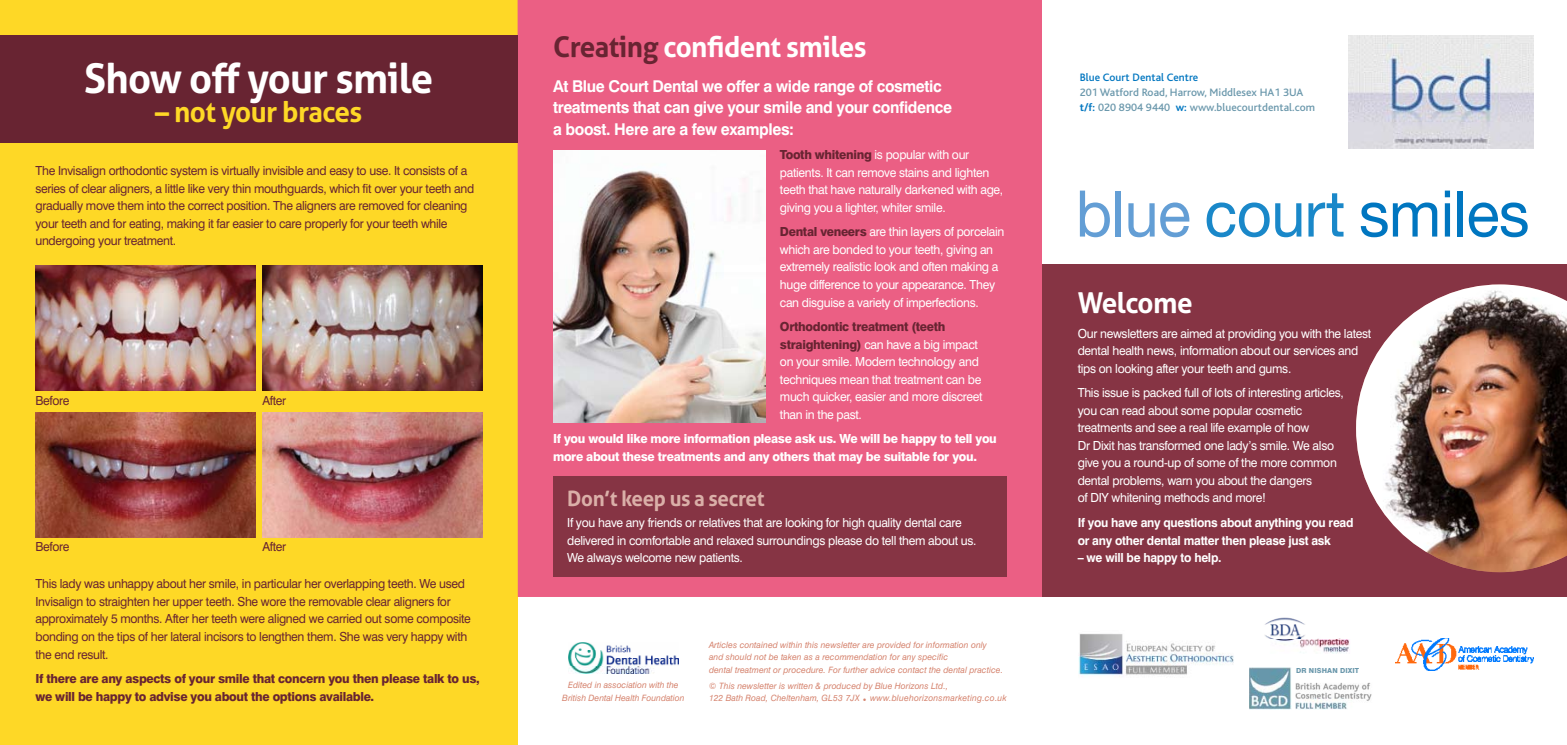
<style>
.page{position:relative;width:1567px;height:745px;background:#fff}
.page>*{position:absolute;margin:0;border:0;box-sizing:border-box;transform-origin:0 0}
.t1{font:64.38px "Helvetica Neue";letter-spacing:-.01em;color:#0076c0;scale:.95 1}
.t2{font:700 41.12px "Aller";letter-spacing:-.02em;color:#fff}
.t3{font:700 28.62px "Aller";letter-spacing:-.02em;color:#fff}
.t4{font:700 28.62px "Aller";letter-spacing:-.02em;color:#fed826}
.t5{font:700 21.12px "Aller";letter-spacing:-.02em;color:#daafa8}
.t6{font:700 16.25px/21.2px "Swiss 721 BT";letter-spacing:-.025em;color:#fff}
.t7{font:12.5px/17.5px "Swiss 721 BT";letter-spacing:-.025em;color:#fff}
.t8{font:12.5px/17.5px "Swiss 721 BT";letter-spacing:-.025em;color:#682432}
.t9{font:800 12.5px/17.5px "Swiss 721 BT";letter-spacing:-.025em;color:#fff}
.t10{font:800 12.5px/17.5px "Swiss 721 BT";letter-spacing:-.025em;color:#682432}
.t11{font:700 12.5px/17.5px "Swiss 721 BT";letter-spacing:-.025em;color:#fff}
.t12{font:500 11.25px/15px "Bliss";letter-spacing:.005em;color:#6b98ac}
.t13{font:500 11.25px "Bliss";letter-spacing:.005em;color:#0076c0}
.t14{font:italic 8.75px/12.5px "Swiss 721 BT";letter-spacing:.005em;color:#d68570}
.t15{font:800 7px "Swiss 721 BT";letter-spacing:.015em;color:#6b98ac}
.s1{color:#682432}
.s2{font-weight:800;color:#682432}
.s3{font-weight:700;color:#0076c0}
.s4{color:#639ed5}
.s5{color:#1a88c9}
</style>
<div class="page">
<div style="left:0;top:0;width:517px;height:744px;background:#fed826"></div>
<img style="left:568px;top:642px;width:110px;height:31px">
<div style="left:517px;top:0;width:525px;height:596px;background:#eb5f84"></div>
<div style="left:1042px;top:259px;width:524px;height:337px;background:#863444"></div>
<div style="left:1042px;top:0;width:524px;height:263px;background:#fff"></div>
<img style="left:1078px;top:634px;width:156px;height:43px">
<img style="left:1295px;top:682px;width:77px;height:27px">
<img style="left:1249px;top:667px;width:41px;height:42px">
<img style="left:1395px;top:638px;width:138px;height:31px">
<img style="left:1265px;top:617px;width:84px;height:36px">
<img style="left:1348px;top:35px;width:185px;height:113px">
<div style="left:0;top:35px;width:517px;height:108px;background:#682432"></div>
<img style="left:35px;top:265px;width:220px;height:125px">
<img style="left:35px;top:412px;width:220px;height:125px">
<img style="left:262px;top:265px;width:220px;height:125px">
<img style="left:262px;top:412px;width:220px;height:125px">
<img style="left:553px;top:151px;width:212px;height:271px">
<div style="left:553px;top:476px;width:453px;height:100px;background:#863444"></div>
<img style="left:1356px;top:284px;width:210px;height:287px">
<h2 class="t2" style="left:84px;top:53px;width:350px">Show off your smile</h2>
<h3 class="t4" style="left:155px;top:94px;width:209px">– not your braces</h3>
<p class="t8" style="left:35px;top:162px;width:440px">The Invisalign orthodontic system is virtually invisible and easy to use. It consists of a series of clear aligners, a little like very thin mouthguards, which fit over your teeth and gradually move them into the correct position. The aligners are removed for cleaning your teeth and for eating, making it far easier to care properly for your teeth while undergoing your treatment.</p>
<p class="t8" style="left:35px;top:391px;width:36px">Before</p>
<p class="t8" style="left:35px;top:537px;width:36px">Before</p>
<p class="t8" style="left:262px;top:391px;width:25px">After</p>
<p class="t8" style="left:262px;top:537px;width:25px">After</p>
<p class="t8" style="left:35px;top:574px;width:437px">This lady was unhappy about her smile, in particular her overlapping teeth. We used Invisalign to straighten her upper teeth. She wore the removable clear aligners for approximately 5 months. After her teeth were aligned we carried out some composite bonding on the tips of her lateral incisors to lengthen them. She was very happy with the end result.</p>
<p class="t10" style="left:35px;top:669px;width:446px">If there are any aspects of your smile that concern you then please talk to us, we will be happy to advise you about the options available.</p>
<h3 class="t3" style="left:553px;top:29px;width:315px"><span class="s1">Creating</span> confident smiles</h3>
<h3 class="t6" style="left:553px;top:75px;width:400px">At Blue Court Dental we offer a wide range of cosmetic treatments that can give your smile and your confidence a boost. Here are a few examples:</h3>
<p class="t7" style="left:780px;top:146px;width:225px"><span class="s2">Tooth whitening</span> is popular with our patients. It can remove stains and lighten teeth that have naturally darkened with age, giving you a lighter, whiter smile.</p>
<p class="t7" style="left:780px;top:223px;width:226px"><span class="s2">Dental veneers</span> are thin layers of porcelain which are bonded to your teeth, giving an extremely realistic look and often making a huge difference to your appearance. They can disguise a variety of imperfections.</p>
<p class="t7" style="left:780px;top:317px;width:204px"><span class="s2">Orthodontic treatment (teeth straightening)</span> can have a big impact on your smile. Modern technology and techniques mean that treatment can be much quicker, easier and more discreet than in the past.</p>
<p class="t9" style="left:553px;top:430px;width:445px">If you would like more information please ask us. We will be happy to tell you more about these treatments and any others that may be suitable for you.</p>
<h3 class="t5" style="left:567px;top:485px;width:199px">Don’t keep us a secret</h3>
<p class="t7" style="left:567px;top:513px;width:411px">If you have any friends or relatives that are looking for high quality dental care delivered in comfortable and relaxed surroundings please do tell them about us.<br>We always welcome new patients.</p>
<p class="t14" style="left:562px;top:678px;width:124px;text-align:center">Edited in association with the<br>British Dental Health Foundation</p>
<p class="t14" style="left:709px;top:638px;width:295px">Articles contained within this newsletter are provided for information only and should not be taken as a recommendation for any specific<br>dental treatment or procedure. For further advice contact the dental practice.</p>
<p class="t14" style="left:709px;top:679px;width:299px">© This newsletter is written &amp; produced by Blue Horizons Ltd.,<br>122 Bath Road, Cheltenham, GL53 7JX • www.bluehorizonsmarketing.co.uk</p>
<p class="t13" style="left:1079px;top:72px;width:120px">Blue Court Dental Centre</p>
<p class="t12" style="left:1079px;top:85px;width:237px">201 Watford Road, Harrow, Middlesex HA1 3UA <span class="s3">t/f:</span> 020 8904 9440 <span class="s3">w:</span> www.bluecourtdental.com</p>
<h1 class="t1" style="left:1075px;top:167px;width:479px"><span class="s4">blue</span> <span class="s5">court</span> smiles</h1>
<h3 class="t3" style="left:1077px;top:285px;width:116px">Welcome</h3>
<p class="t7" style="left:1077px;top:324px;width:295px">Our newsletters are aimed at providing you with the latest dental health news, information about our services and tips on looking after your teeth and gums.</p>
<p class="t7" style="left:1077px;top:384px;width:267px">This issue is packed full of lots of interesting articles, you can read about some popular cosmetic treatments and see a real life example of how<br>Dr Dixit has transformed one lady’s smile. We also give you a round-up of some of the more common dental problems, warn you about the dangers<br>of DIY whitening methods and more!</p>
<p class="t11" style="left:1077px;top:513px;width:277px">If you have any questions about anything you read or any other dental matter then please just ask</p>
<p class="t11" style="left:1077px;top:548px;width:145px">– we will be happy to help.</p>
<p class="t15" style="left:1295px;top:666px;width:65px">DR NISHAN DIXIT</p>
</div>
